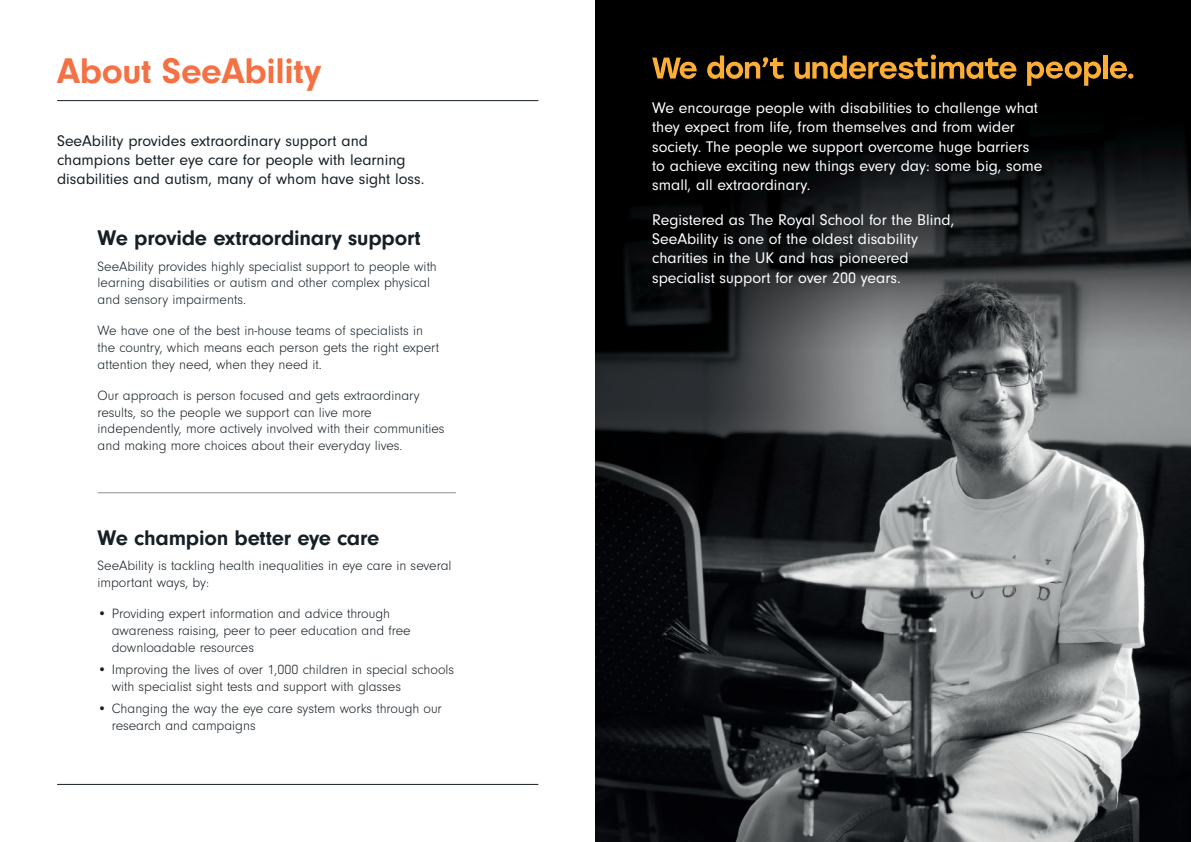
<style>
.page{position:relative;width:1191px;height:842px;background:#fff}
.page>*{position:absolute;margin:0;border:0;box-sizing:border-box;transform-origin:0 0}
.section_title{font:700 37px "Neuzeit Gro";letter-spacing:-.01em;color:#f37144}
.slightly_smaller_hea{font:700 22px "Neuzeit Gro";letter-spacing:-.01em;color:#161f25}
.Intro_body_text{font:16px/19.2px "Neuzeit Gro";color:#fff}
.Intro_body_text-2{font:16px/19.2px "Neuzeit Gro";color:#161f25}
.Body_text{font:300 14px/16.8px "Neuzeit Gro";color:#161f25}
</style>
<div class="page">
<hr style="left:57px;top:100px;width:481px;height:1px;background:#161f25">
<hr style="left:57px;top:784px;width:481px;height:1px;background:#161f25">
<hr style="left:98px;top:492px;width:358px;height:1px;background:#161f25">
<img style="left:595px;top:0;width:596px;height:842px">
<svg style="left:652px;top:58px;width:45px;height:21px"></svg>
<svg style="left:707px;top:55px;width:77px;height:24px;background:#634415"></svg>
<svg style="left:794px;top:55px;width:222px;height:24px;background:#664615"></svg>
<svg style="left:1027px;top:61px;width:74px;height:25px;background:#6c4b17"></svg>
<hr style="left:1103px;top:55px;width:4px;height:23px;background:#fbad36">
<svg style="left:1109px;top:61px;width:24px;height:18px"></svg>
<p class="section_title" style="left:57px;top:50px;width:266px">About SeeAbility</p>
<p class="Intro_body_text-2" style="left:57px;top:131px;width:369px">SeeAbility provides extraordinary support and champions better eye care for people with learning disabilities and autism, many of whom have sight loss.</p>
<p class="slightly_smaller_hea" style="left:98px;top:226px;width:324px">We provide extraordinary support</p>
<p class="Body_text" style="left:98px;top:258px;width:341px">SeeAbility provides highly specialist support to people with learning disabilities or autism and other complex physical and sensory impairments.</p>
<p class="Body_text" style="left:98px;top:322px;width:343px">We have one of the best in-house teams of specialists in the country, which means each person gets the right expert attention they need, when they need it.</p>
<p class="Body_text" style="left:98px;top:387px;width:348px">Our approach is person focused and gets extraordinary results, so the people we support can live more independently, more actively involved with their communities and making more choices about their everyday lives.</p>
<p class="slightly_smaller_hea" style="left:98px;top:525px;width:283px">We champion better eye care</p>
<p class="Body_text" style="left:98px;top:558px;width:355px">SeeAbility is tackling health inequalities in eye care in several important ways, by:</p>
<p class="Body_text" style="left:112px;top:605px;width:300px;text-indent:-14px">• Providing expert information and advice through awareness raising, peer to peer education and free downloadable resources</p>
<p class="Body_text" style="left:112px;top:661px;width:344px;text-indent:-14px">• Improving the lives of over 1,000 children in special schools with specialist sight tests and support with glasses</p>
<p class="Body_text" style="left:112px;top:701px;width:332px;text-indent:-14px">• Changing the way the eye care system works through our research and campaigns</p>
<p class="Intro_body_text" style="left:652px;top:99px;width:392px">We encourage people with disabilities to challenge what they expect from life, from themselves and from wider society. The people we support overcome huge barriers to achieve exciting new things every day: some big, some small, all extraordinary.</p>
<p class="Intro_body_text" style="left:652px;top:210px;width:304px">Registered as The Royal School for the Blind, SeeAbility is one of the oldest disability charities in the UK and has pioneered specialist support for over 200 years.</p>
</div>
